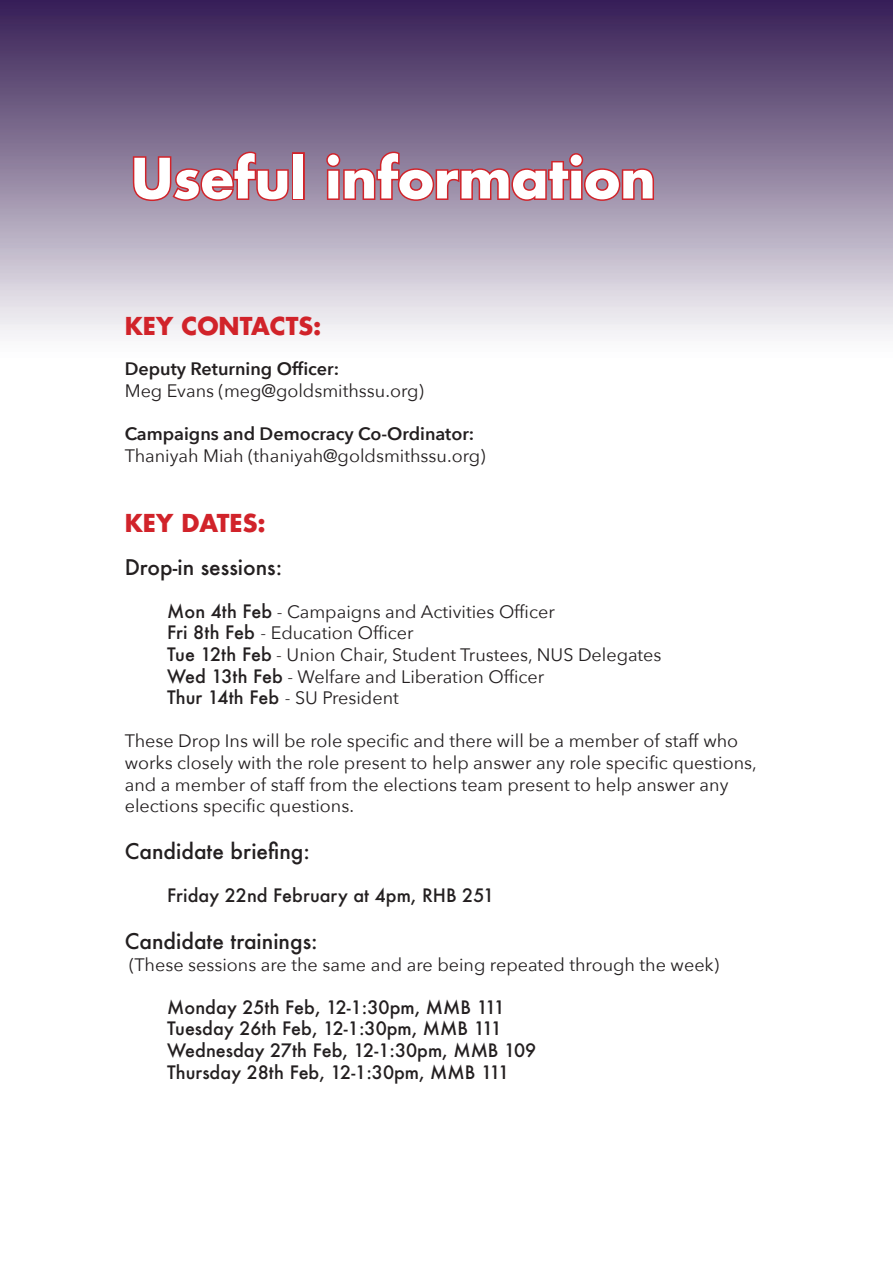
<style>
.page{position:relative;width:893px;height:1263px;background:#fff}
.page>*{position:absolute;margin:0;border:0;box-sizing:border-box;transform-origin:0 0}
.t1{font:700 54px "Futura";color:#fff}
.t2{font:700 24px "Futura";color:#d1232a}
.t3{font:500 21px "Futura";color:#231f20}
.t4{font:18px/21.6px "Avenir Next";color:#231f20}
.t5{font:500 18px/21.6px "Futura";color:#231f20}
.t6{font:600 18px "Avenir Next";color:#231f20}
.s1{font-family:"Futura";font-weight:500}
</style>
<div class="page">
<div style="left:0;top:0;width:893px;height:357px;background:linear-gradient(to bottom,#321950,#fff)"></div>
<svg style="left:131px;top:150px;width:159px;height:53px"></svg>
<div style="left:292px;top:152px;width:13px;height:48px;border:3px solid #d1232a"></div>
<svg style="left:325px;top:150px;width:330px;height:52px"></svg>
<h1 class="t1" style="left:131px;top:142px;width:526px">Useful information</h1>
<h2 class="t2" style="left:125px;top:310px;width:198px">KEY CONTACTS:</h2>
<p class="t6" style="left:125px;top:353px;width:216px">Deputy Returning Officer:</p>
<p class="t4" style="left:125px;top:379px;width:301px">Meg Evans (meg@goldsmithssu.org)</p>
<p class="t6" style="left:125px;top:418px;width:351px">Campaigns and Democracy Co-Ordinator:</p>
<p class="t4" style="left:125px;top:444px;width:362px">Thaniyah Miah (thaniyah@goldsmithssu.org)</p>
<h2 class="t2" style="left:125px;top:507px;width:143px">KEY DATES:</h2>
<p class="t3" style="left:125px;top:552px;width:159px">Drop-in sessions:</p>
<p class="t4" style="left:167px;top:600px;width:496px"><span class="s1">Mon 4th Feb</span> - Campaigns and Activities Officer<br><span class="s1">Fri 8th Feb</span> - Education Officer<br><span class="s1">Tue 12th Feb</span> - Union Chair, Student Trustees, NUS Delegates <span class="s1">Wed 13th Feb</span> - Welfare and Liberation Officer<br><span class="s1">Thur 14th Feb</span> - SU President</p>
<p class="t4" style="left:125px;top:729px;width:634px">These Drop Ins will be role specific and there will be a member of staff who works closely with the role present to help answer any role specific questions, and a member of staff from the elections team present to help answer any elections specific questions.</p>
<p class="t3" style="left:125px;top:837px;width:187px">Candidate briefing:</p>
<p class="t5" style="left:167px;top:884px;width:328px">Friday 22nd February at 4pm, RHB 251</p>
<p class="t3" style="left:125px;top:927px;width:194px">Candidate trainings:</p>
<p class="t4" style="left:129px;top:953px;width:591px">(These sessions are the same and are being repeated through the week)</p>
<p class="t5" style="left:167px;top:996px;width:371px">Monday 25th Feb, 12-1:30pm, MMB 111<br>Tuesday 26th Feb, 12-1:30pm, MMB 111<br>Wednesday 27th Feb, 12-1:30pm, MMB 109<br>Thursday 28th Feb, 12-1:30pm, MMB 111</p>
</div>
